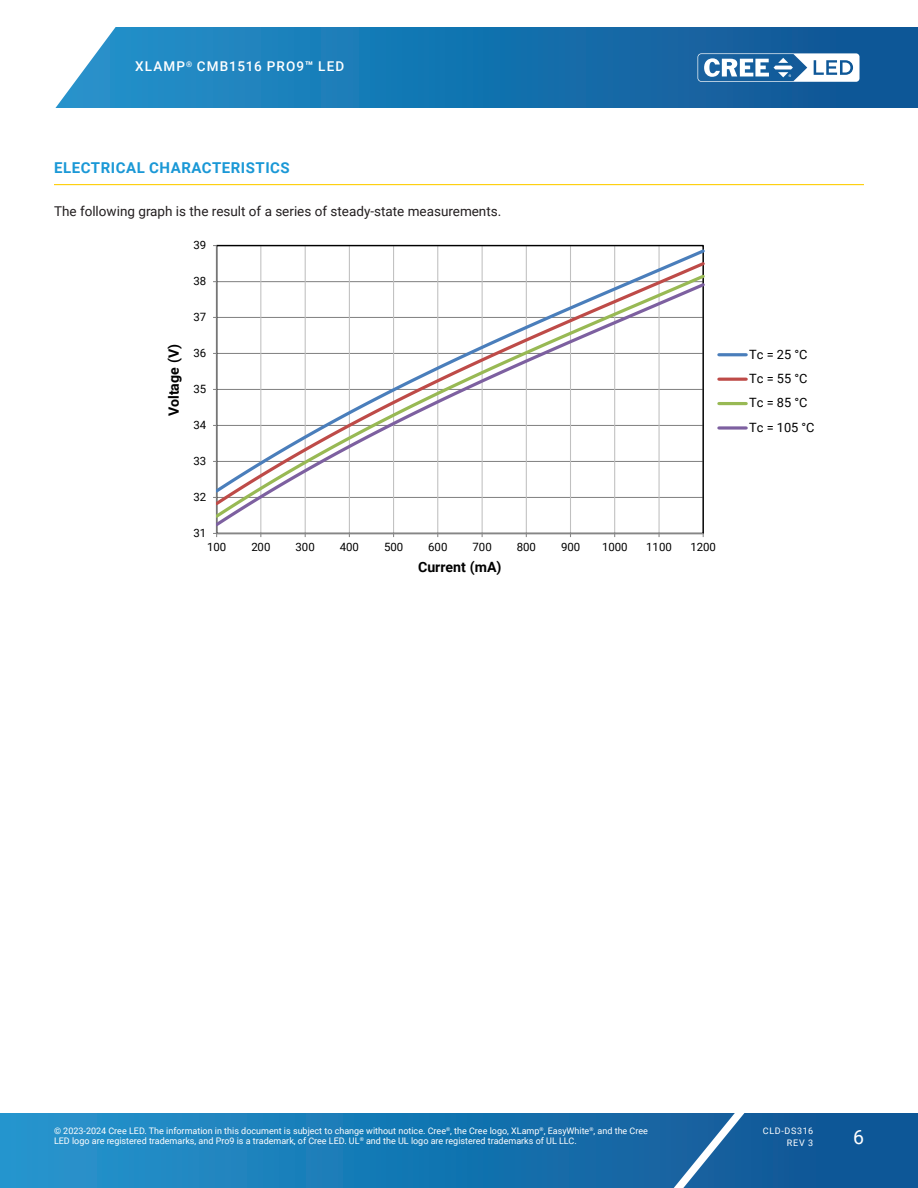
<style>
.page{position:relative;width:918px;height:1188px;background:#fff}
.page>*{position:absolute;margin:0;border:0;box-sizing:border-box;transform-origin:0 0}
.t1{font:19.5px "Roboto";color:#fff}
.Section_heading_with_rule{font:700 15px "Roboto";letter-spacing:.035em;color:#1a98d6}
.t2{font:700 14.1px "Roboto";letter-spacing:-.005em;color:#000}
.Text_justify{font:13.5px "Roboto";color:#231f20}
.t3{font:500 13.5px "Roboto";letter-spacing:.085em;color:#fff}
.t4{font:12.75px/24.5px "Roboto";color:#000}
.t5{font:11.4px "Roboto";letter-spacing:-.01em;color:#000}
.t6{font:9px/10.8px "Roboto";color:#fff}
.t7{font:9px/12px "Roboto";letter-spacing:.085em;color:#fff;text-align:right}
.s1{font-weight:700}
</style>
<div class="page">
<svg style="left:0;top:1113px;width:918px;height:75px;background:#1876b2"></svg>
<svg style="left:644px;top:1113px;width:117px;height:75px;background:#296da6"></svg>
<svg style="left:55px;top:27px;width:863px;height:81px;background:#2078b2"></svg>
<svg style="left:698px;top:53px;width:162px;height:29px"></svg>
<hr style="left:54px;top:184px;width:810px;height:1px;background:#fece08">
<hr style="left:260px;top:246px;width:1px;height:287px;background:#c0c0c0">
<hr style="left:305px;top:246px;width:1px;height:287px;background:#c0c0c0">
<hr style="left:349px;top:246px;width:1px;height:287px;background:#c0c0c0">
<hr style="left:393px;top:246px;width:1px;height:287px;background:#c0c0c0">
<hr style="left:437px;top:246px;width:1px;height:287px;background:#c0c0c0">
<hr style="left:482px;top:246px;width:1px;height:287px;background:#c0c0c0">
<hr style="left:526px;top:246px;width:1px;height:287px;background:#c0c0c0">
<hr style="left:570px;top:246px;width:1px;height:287px;background:#c0c0c0">
<hr style="left:614px;top:246px;width:1px;height:287px;background:#c0c0c0">
<hr style="left:659px;top:246px;width:1px;height:287px;background:#c0c0c0">
<hr style="left:216px;top:246px;width:1px;height:287px;background:#868686">
<hr style="left:217px;top:533px;width:486px;height:1px;background:#868686">
<svg style="left:217px;top:281px;width:487px;height:248px"></svg>
<hr style="left:719px;top:353px;width:27px;height:3px;background:#4a7ebb">
<hr style="left:719px;top:378px;width:27px;height:3px;background:#be4b48">
<hr style="left:719px;top:402px;width:27px;height:3px;background:#98b954">
<svg style="left:719px;top:426px;width:27px;height:4px"></svg>
<h3 class="t3" style="left:135px;top:57px;width:211px">XLAMP<sup>®</sup> CMB1516 PRO9<span class="s1">™</span> LED</h3>
<p class="Section_heading_with_rule" style="left:54px;top:157px;width:237px">ELECTRICAL CHARACTERISTICS</p>
<p class="Text_justify" style="left:54px;top:202px;width:449px">The following graph is the result of a series of steady-state measurements.</p>
<p class="t5" style="left:194px;top:237px;width:14px">39</p>
<p class="t5" style="left:194px;top:273px;width:14px">38</p>
<p class="t2" style="left:164px;top:416px;width:74px;rotate:-90deg">Voltage (V)</p>
<p class="t5" style="left:194px;top:309px;width:14px">37</p>
<p class="t5" style="left:194px;top:345px;width:14px">36</p>
<p class="t5" style="left:194px;top:381px;width:14px">35</p>
<p class="t5" style="left:194px;top:417px;width:14px">34</p>
<p class="t5" style="left:194px;top:453px;width:14px">33</p>
<p class="t5" style="left:194px;top:489px;width:14px">32</p>
<p class="t5" style="left:194px;top:525px;width:14px">31</p>
<p class="t5" style="left:207px;top:539px;width:21px">100</p>
<p class="t5" style="left:251px;top:539px;width:21px">200</p>
<p class="t5" style="left:296px;top:539px;width:21px">300</p>
<p class="t5" style="left:340px;top:539px;width:21px">400</p>
<p class="t5" style="left:384px;top:539px;width:21px">500</p>
<p class="t5" style="left:428px;top:539px;width:21px">600</p>
<p class="t5" style="left:473px;top:539px;width:21px">700</p>
<p class="t5" style="left:517px;top:539px;width:21px">800</p>
<p class="t5" style="left:561px;top:539px;width:21px">900</p>
<p class="t5" style="left:602px;top:539px;width:27px">1000</p>
<p class="t5" style="left:646px;top:539px;width:27px">1100</p>
<p class="t5" style="left:691px;top:539px;width:27px">1200</p>
<p class="t2" style="left:418px;top:557px;width:85px">Current (mA)</p>
<p class="t4" style="left:749px;top:341px;width:67px">Tc = 25 °C<br>Tc = 55 °C<br>Tc = 85 °C<br>Tc = 105 °C</p>
<p class="t6" style="left:54px;top:1125px;width:596px">© 2023-2024 Cree LED. The information in this document is subject to change without notice. Cree<sup>®</sup>, the Cree logo, XLamp<sup>®</sup>, EasyWhite<sup>®</sup>, and the Cree<br>LED logo are registered trademarks, and Pro9 is a trademark, of Cree LED. UL<sup>®</sup> and the UL logo are registered trademarks of UL LLC.</p>
<p class="t7" style="left:763px;top:1124px;width:52px">CLD-DS316<br>REV 3</p>
<h1 class="t1" style="left:853px;top:1123px;width:12px">6</h1>
</div>
